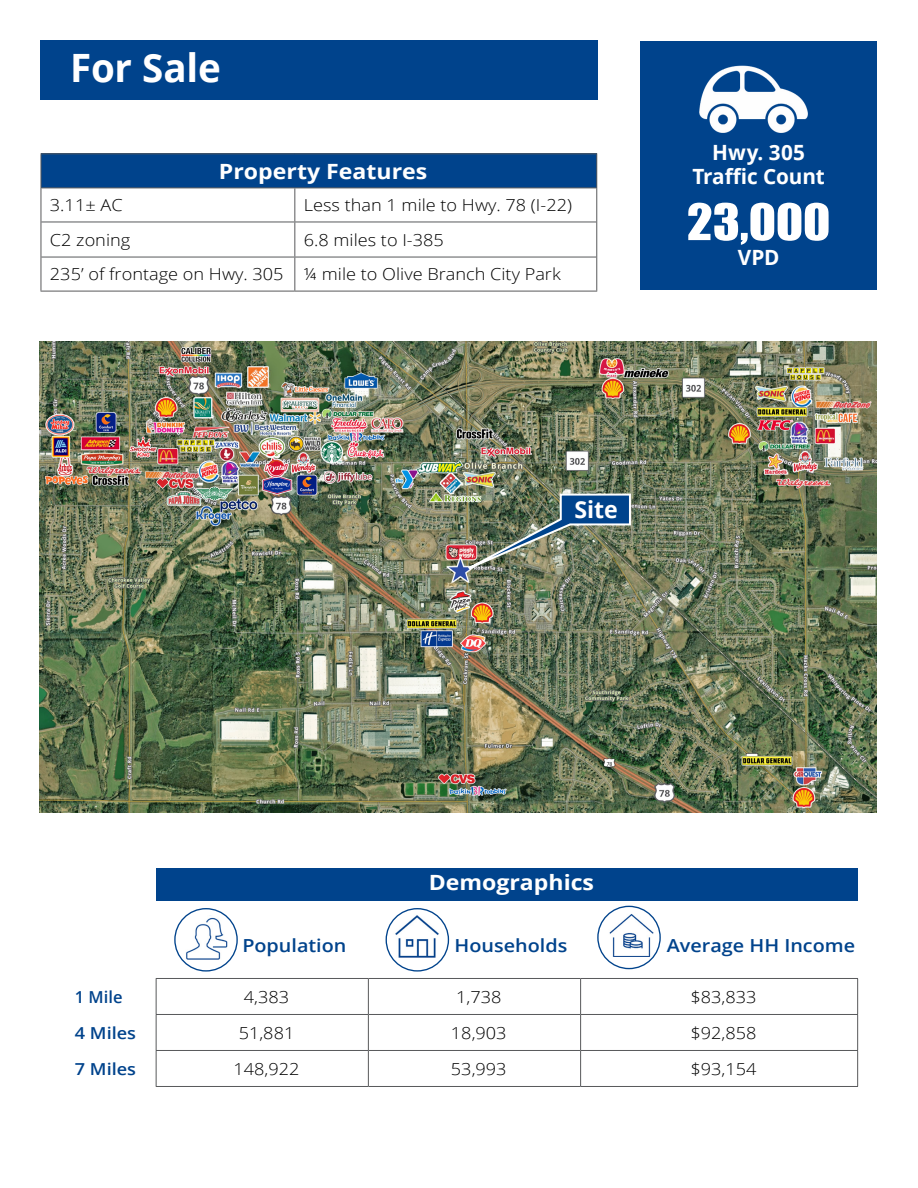
<style>
.page{position:relative;width:918px;height:1188px;background:#fff}
.page>*{position:absolute;margin:0;border:0;box-sizing:border-box;transform-origin:0 0}
.t1{font:46.5px "Impact";color:#fff;scale:1.1 1}
.t2{font:700 39px "Open Sans";letter-spacing:-.01em;color:#fff}
.t3{font:700 23.4px "Open Sans";color:#fff}
.t4{font:700 21px "Open Sans";color:#fff;scale:1.1 1}
.t5{font:700 21px/24px "Open Sans";color:#fff;text-align:center}
.t6{font:600 18px "Open Sans";color:#00438c;scale:1.1 1}
.t7{font:300 16.5px/34.5px "Open Sans";color:#000;scale:1.1 1}
.t8{font:600 16.5px "Open Sans";color:#00438c;scale:1.1 1}
.t9{font:600 16.5px "Open Sans";color:#00438c}
</style>
<div class="page">
<div style="left:40px;top:40px;width:558px;height:59px;background:#00438c"></div>
<div style="left:41px;top:154px;width:556px;height:34px;background:#00438c"></div>
<svg style="left:42px;top:188px;width:554px;height:103px"></svg>
<hr style="left:40px;top:153px;width:255px;height:1px;background:#58595b">
<hr style="left:295px;top:153px;width:302px;height:1px;background:#58595b">
<hr style="left:41px;top:187px;width:254px;height:1px;background:#58595b">
<hr style="left:295px;top:187px;width:301px;height:1px;background:#58595b">
<hr style="left:41px;top:222px;width:254px;height:1px;background:#58595b">
<hr style="left:295px;top:222px;width:301px;height:1px;background:#58595b">
<hr style="left:41px;top:257px;width:254px;height:1px;background:#58595b">
<hr style="left:295px;top:257px;width:301px;height:1px;background:#58595b">
<hr style="left:40px;top:291px;width:255px;height:1px;background:#58595b">
<hr style="left:295px;top:291px;width:302px;height:1px;background:#58595b">
<hr style="left:41px;top:154px;width:1px;height:34px;background:#58595b">
<hr style="left:596px;top:154px;width:1px;height:34px;background:#58595b">
<hr style="left:41px;top:188px;width:1px;height:34px;background:#58595b">
<hr style="left:294px;top:188px;width:1px;height:34px;background:#58595b">
<hr style="left:596px;top:188px;width:1px;height:34px;background:#58595b">
<hr style="left:41px;top:222px;width:1px;height:35px;background:#58595b">
<hr style="left:294px;top:222px;width:1px;height:35px;background:#58595b">
<hr style="left:596px;top:222px;width:1px;height:35px;background:#58595b">
<hr style="left:41px;top:257px;width:1px;height:34px;background:#58595b">
<hr style="left:294px;top:258px;width:1px;height:33px;background:#58595b">
<hr style="left:596px;top:257px;width:1px;height:34px;background:#58595b">
<img style="left:40px;top:341px;width:836px;height:471px">
<div style="left:640px;top:41px;width:237px;height:248px;background:#00438c"></div>
<svg style="left:155px;top:905px;width:506px;height:181px"></svg>
<div style="left:156px;top:868px;width:702px;height:33px;background:#00438c"></div>
<hr style="left:156px;top:978px;width:212px;height:1px;background:#58595b">
<hr style="left:156px;top:979px;width:1px;height:35px;background:#58595b">
<hr style="left:368px;top:978px;width:213px;height:1px;background:#58595b">
<hr style="left:368px;top:979px;width:1px;height:35px;background:#58595b">
<hr style="left:581px;top:978px;width:277px;height:1px;background:#58595b">
<hr style="left:580px;top:979px;width:1px;height:35px;background:#58595b">
<hr style="left:857px;top:979px;width:1px;height:35px;background:#58595b">
<hr style="left:156px;top:1014px;width:212px;height:1px;background:#58595b">
<hr style="left:156px;top:1015px;width:1px;height:35px;background:#58595b">
<hr style="left:368px;top:1014px;width:213px;height:1px;background:#58595b">
<hr style="left:368px;top:1015px;width:1px;height:35px;background:#58595b">
<hr style="left:581px;top:1014px;width:277px;height:1px;background:#58595b">
<hr style="left:580px;top:1015px;width:1px;height:35px;background:#58595b">
<hr style="left:857px;top:1015px;width:1px;height:35px;background:#58595b">
<hr style="left:156px;top:1050px;width:212px;height:1px;background:#58595b">
<hr style="left:156px;top:1051px;width:1px;height:35px;background:#58595b">
<hr style="left:368px;top:1050px;width:213px;height:1px;background:#58595b">
<hr style="left:368px;top:1051px;width:1px;height:35px;background:#58595b">
<hr style="left:581px;top:1050px;width:277px;height:1px;background:#58595b">
<hr style="left:580px;top:1051px;width:1px;height:35px;background:#58595b">
<hr style="left:857px;top:1051px;width:1px;height:35px;background:#58595b">
<hr style="left:156px;top:1086px;width:212px;height:1px;background:#58595b">
<hr style="left:368px;top:1086px;width:213px;height:1px;background:#58595b">
<hr style="left:581px;top:1086px;width:277px;height:1px;background:#58595b">
<img style="left:186px;top:916px;width:42px;height:43px">
<div style="left:174px;top:908px;width:64px;height:64px;border:1px solid #00438c;border-radius:50%"></div>
<img style="left:392px;top:912px;width:47px;height:45px">
<div style="left:386px;top:908px;width:63px;height:64px;border:1px solid #00438c;border-radius:50%"></div>
<img style="left:700px;top:65px;width:108px;height:68px">
<img style="left:608px;top:913px;width:45px;height:44px">
<div style="left:597px;top:906px;width:64px;height:63px;border:1px solid #00438c;border-radius:50%"></div>
<img style="left:424px;top:493px;width:208px;height:97px">
<h2 class="t2" style="left:70px;top:41px;width:152px">For Sale</h2>
<p class="t4" style="left:219px;top:156px;width:191px">Property Features</p>
<p class="t7" style="left:50px;top:188px;width:68px">3.11± AC</p>
<p class="t7" style="left:304px;top:188px;width:245px">Less than 1 mile to Hwy. 78 (I-22)</p>
<p class="t7" style="left:50px;top:222px;width:75px">C2 zoning</p>
<p class="t7" style="left:50px;top:222px;width:466px;text-indent:254px">6.8 miles to I-385<br>235’ of frontage on Hwy. 305 ¼ mile to Olive Branch City Park</p>
<p class="t5" style="left:692px;top:140px;width:134px">Hwy. 305<br>Traffic Count</p>
<h1 class="t1" style="left:687px;top:186px;width:132px">23,000</h1>
<p class="t5" style="left:738px;top:245px;width:43px">VPD</p>
<h3 class="t3" style="left:575px;top:493px;width:45px">Site</h3>
<p class="t4" style="left:429px;top:867px;width:152px">Demographics</p>
<p class="t6" style="left:242px;top:933px;width:96px">Population</p>
<p class="t6" style="left:455px;top:933px;width:104px">Households</p>
<p class="t6" style="left:667px;top:933px;width:173px">Average HH Income</p>
<p class="t9" style="left:75px;top:985px;width:49px">1 Mile</p>
<p class="t7" style="left:244px;top:979px;width:43px">4,383</p>
<p class="t7" style="left:456px;top:979px;width:43px">1,738</p>
<p class="t7" style="left:690px;top:979px;width:62px">$83,833</p>
<p class="t8" style="left:75px;top:1021px;width:57px">4 Miles</p>
<p class="t7" style="left:239px;top:1015px;width:52px">51,881</p>
<p class="t7" style="left:451px;top:1015px;width:52px">18,903</p>
<p class="t7" style="left:690px;top:1015px;width:62px">$92,858</p>
<p class="t8" style="left:75px;top:1057px;width:57px">7 Miles</p>
<p class="t7" style="left:234px;top:1051px;width:62px">148,922</p>
<p class="t7" style="left:451px;top:1051px;width:52px">53,993</p>
<p class="t7" style="left:690px;top:1051px;width:62px">$93,154</p>
</div>
